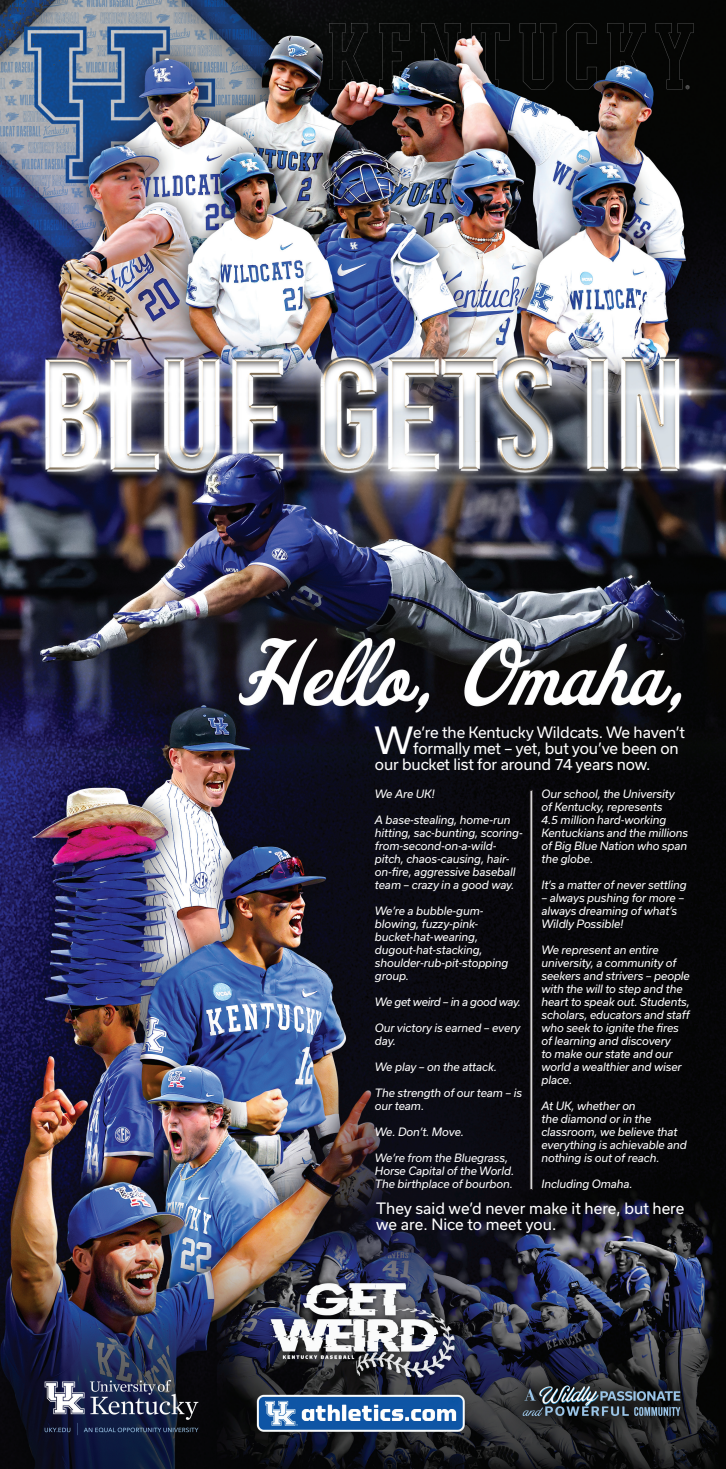
<style>
.page{position:relative;width:726px;height:1469px;background:#fff}
.page>*{position:absolute;margin:0;border:0;box-sizing:border-box;transform-origin:0 0}
.t1{font:35.8px "Usual";color:#fff}
.t2{font:15px/16px "Usual";letter-spacing:-.01em;color:#fff}
.t3{font:italic 11px/13px "Usual";letter-spacing:-.01em;color:#fff}
.t4{font:italic 11px "Usual";letter-spacing:-.03em;color:#fff}
</style>
<div class="page">
<img style="left:0;top:0;width:726px;height:1469px">
<div style="left:530px;top:790px;width:3px;height:400px;border:1px solid #231f20"></div>
<p class="t1" style="left:375px;top:720px;width:40px">W</p>
<p class="t2" style="left:413px;top:724px;width:273px">e’re the Kentucky Wildcats. We haven’t</p>
<p class="t2" style="left:413px;top:740px;width:267px">formally met – yet, but you’ve been on</p>
<p class="t2" style="left:375px;top:756px;width:277px">our bucket list for around 74 years now.</p>
<p class="t3" style="left:375px;top:787px;width:62px">We Are UK!</p>
<p class="t3" style="left:375px;top:813px;width:149px">A base-stealing, home-run hitting, sac-bunting, scoring&shy;from-second-on-a-wild&shy;pitch, chaos-causing, hair&shy;on-fire, aggressive baseball team – crazy in a good way.</p>
<p class="t3" style="left:375px;top:904px;width:135px">We’re a bubble-gum&shy;blowing, fuzzy-pink&shy;bucket-hat-wearing, dugout-hat-stacking, shoulder-rub-pit-stopping group.</p>
<p class="t4" style="left:375px;top:995px;width:148px">We get weird – in a good way.</p>
<p class="t3" style="left:375px;top:1021px;width:147px">Our victory is earned – every day.</p>
<p class="t3" style="left:375px;top:1060px;width:124px">We play – on the attack.</p>
<p class="t3" style="left:375px;top:1086px;width:149px">The strength of our team – is our team.</p>
<p class="t3" style="left:375px;top:1125px;width:91px">We. Don’t. Move.</p>
<p class="t3" style="left:375px;top:1151px;width:141px">We’re from the Bluegrass,<br>Horse Capital of the World.<br>The birthplace of bourbon.</p>
<p class="t3" style="left:541px;top:787px;width:148px">Our school, the University<br>of Kentucky, represents<br>4.5 million hard-working<br>Kentuckians and the millions of Big Blue Nation who span the globe.</p>
<p class="t3" style="left:541px;top:878px;width:147px">It’s a matter of never settling</p>
<p class="t3" style="left:541px;top:891px;width:144px">– always pushing for more – always dreaming of what’s<br>Wildly Possible!</p>
<p class="t3" style="left:541px;top:943px;width:150px">We represent an entire university, a community of seekers and strivers – people with the will to step and the heart to speak out. Students, scholars, educators and staff who seek to ignite the fires of learning and discovery<br>to make our state and our world a wealthier and wiser place.</p>
<p class="t3" style="left:541px;top:1099px;width:147px">At UK, whether on<br>the diamond or in the classroom, we believe that everything is achievable and nothing is out of reach.</p>
<p class="t3" style="left:541px;top:1177px;width:93px">Including Omaha.</p>
<p class="t2" style="left:376px;top:1201px;width:310px">They said we’d never make it here, but here we are. Nice to meet you.</p>
</div>
